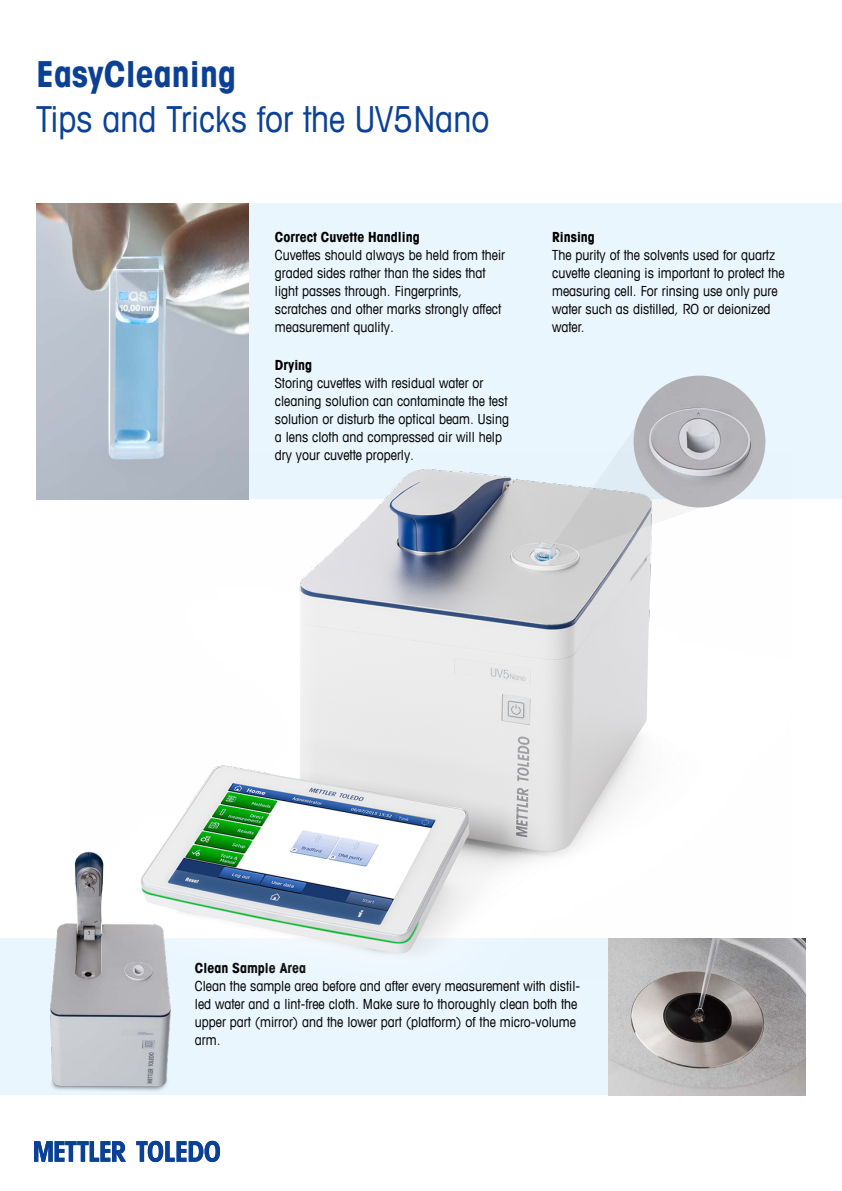
<style>
.page{position:relative;width:842px;height:1191px;background:#fff}
.page>*{position:absolute;margin:0;border:0;box-sizing:border-box;transform-origin:0 0}
.t1{font:condensed 36px "Avant Garde Com";color:#0b4195}
.t2{font:700 condensed 36px "Avant Garde Com";color:#0b4195}
.t3{font:condensed 14px/18px "Avant Garde Com";color:#000}
.t4{font:700 condensed 14px "Avant Garde Com";color:#000}
</style>
<div class="page">
<div style="left:49px;top:203px;width:793px;height:296px;background:#eaf6fe"></div>
<div style="left:0;top:938px;width:806px;height:157px;background:#eaf6fe"></div>
<img style="left:36px;top:203px;width:212px;height:296px">
<img style="left:50px;top:923px;width:121px;height:168px">
<img style="left:608px;top:938px;width:198px;height:157px">
<svg style="left:136px;top:1140px;width:84px;height:22px"></svg>
<svg style="left:34px;top:1141px;width:92px;height:20px"></svg>
<img style="left:71px;top:451px;width:720px;height:529px">
<svg style="left:547px;top:406px;width:180px;height:155px"></svg>
<img style="left:634px;top:375px;width:131px;height:132px;border-radius:66px">
<h1 class="t2" style="left:36px;top:51px;width:201px">EasyCleaning</h1>
<h1 class="t1" style="left:36px;top:97px;width:455px">Tips and Tricks for the UV5Nano</h1>
<p class="t4" style="left:275px;top:227px;width:146px">Correct Cuvette Handling</p>
<p class="t3" style="left:275px;top:245px;width:232px">Cuvettes should always be held from their graded sides rather than the sides that light passes through. Fingerprints, scratches and other marks strongly affect measurement quality.</p>
<p class="t4" style="left:275px;top:355px;width:39px">Drying</p>
<p class="t3" style="left:275px;top:373px;width:236px">Storing cuvettes with residual water or cleaning solution can contaminate the test solution or disturb the optical beam. Using a lens cloth and compressed air will help dry your cuvette properly.</p>
<p class="t4" style="left:552px;top:227px;width:44px">Rinsing</p>
<p class="t3" style="left:552px;top:245px;width:234px">The purity of the solvents used for quartz cuvette cleaning is important to protect the measuring cell. For rinsing use only pure water such as distilled, RO or deionized water.</p>
<p class="t4" style="left:195px;top:959px;width:113px">Clean Sample Area</p>
<p class="t3" style="left:195px;top:976px;width:387px">Clean the sample area before and after every measurement with distil&shy;led water and a lint-free cloth. Make sure to thoroughly clean both the upper part (mirror) and the lower part (platform) of the micro-volume arm.</p>
</div>
